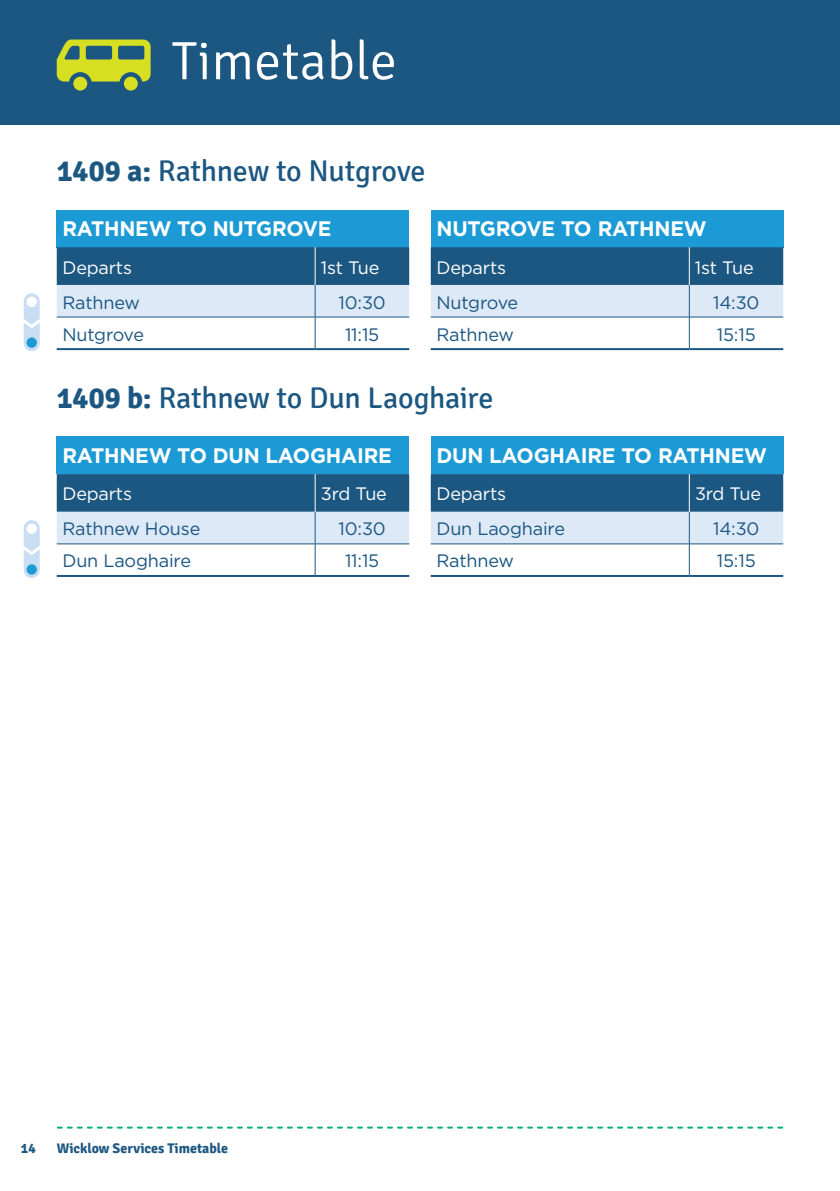
<style>
.page{position:relative;width:840px;height:1191px;background:#fff}
.page>*{position:absolute;margin:0;border:0;box-sizing:border-box;transform-origin:0 0}
.t1{font:300 54px "Signika";color:#fff}
.t2{font:30px "Signika";letter-spacing:-.01em;color:#1c5782}
.t3{font:700 21px "Gotham";letter-spacing:-.01em;color:#fff}
.t4{font:18px "Gotham";letter-spacing:-.01em;color:#1c5782}
.t5{font:18px "Gotham";letter-spacing:-.01em;color:#fff}
.t6{font:700 14px "Signika";color:#1c5782}
.s1{font-weight:700}
</style>
<div class="page">
<div style="left:0;top:0;width:839px;height:125px;background:#1c5782"></div>
<svg style="left:58px;top:1126px;width:723px;height:2px"></svg>
<div style="left:430px;top:210px;width:352px;height:37px;background:#1c9ad6"></div>
<svg style="left:430px;top:247px;width:352px;height:70px;background:#7499b7"></svg>
<hr style="left:689px;top:317px;width:93px;height:1px;background:#1c5782">
<hr style="left:689px;top:348px;width:93px;height:2px;background:#1c5782">
<hr style="left:688px;top:285px;width:1px;height:32px;background:#1c5782">
<hr style="left:430px;top:317px;width:259px;height:1px;background:#1c5782">
<hr style="left:688px;top:317px;width:1px;height:31px;background:#1c5782">
<hr style="left:430px;top:348px;width:259px;height:2px;background:#1c5782">
<hr style="left:688px;top:247px;width:1px;height:38px;background:#fff">
<div style="left:57px;top:210px;width:352px;height:37px;background:#1c9ad6"></div>
<svg style="left:57px;top:247px;width:352px;height:70px;background:#7399b7"></svg>
<hr style="left:314px;top:285px;width:1px;height:32px;background:#1c5782">
<hr style="left:57px;top:317px;width:258px;height:1px;background:#1c5782">
<hr style="left:314px;top:317px;width:1px;height:31px;background:#1c5782">
<hr style="left:57px;top:348px;width:258px;height:2px;background:#1c5782">
<hr style="left:314px;top:247px;width:1px;height:38px;background:#fff">
<hr style="left:315px;top:317px;width:94px;height:1px;background:#1c5782">
<hr style="left:315px;top:348px;width:94px;height:2px;background:#1c5782">
<div style="left:24px;top:301px;width:16px;height:42px;background:#cadef3"></div>
<div style="left:27px;top:297px;width:10px;height:10px;background:#fff;border-radius:50%"></div>
<svg style="left:23px;top:317px;width:17px;height:11px"></svg>
<div style="left:27px;top:337px;width:10px;height:11px;background:#1c9ad6;border-radius:50%"></div>
<div style="left:430px;top:437px;width:352px;height:37px;background:#1c9ad6"></div>
<svg style="left:430px;top:474px;width:352px;height:69px;background:#759ab7"></svg>
<hr style="left:689px;top:543px;width:93px;height:1px;background:#1c5782">
<hr style="left:689px;top:575px;width:93px;height:2px;background:#1c5782">
<hr style="left:688px;top:512px;width:1px;height:31px;background:#1c5782">
<hr style="left:430px;top:543px;width:259px;height:1px;background:#1c5782">
<hr style="left:688px;top:544px;width:1px;height:31px;background:#1c5782">
<hr style="left:430px;top:575px;width:259px;height:2px;background:#1c5782">
<hr style="left:688px;top:474px;width:1px;height:38px;background:#fff">
<div style="left:57px;top:437px;width:352px;height:37px;background:#1c9ad6"></div>
<svg style="left:57px;top:474px;width:352px;height:69px;background:#7499b7"></svg>
<hr style="left:314px;top:512px;width:1px;height:31px;background:#1c5782">
<hr style="left:57px;top:543px;width:258px;height:1px;background:#1c5782">
<hr style="left:314px;top:544px;width:1px;height:31px;background:#1c5782">
<hr style="left:57px;top:575px;width:258px;height:2px;background:#1c5782">
<hr style="left:314px;top:474px;width:1px;height:38px;background:#fff">
<hr style="left:315px;top:543px;width:94px;height:1px;background:#1c5782">
<hr style="left:315px;top:575px;width:94px;height:2px;background:#1c5782">
<div style="left:24px;top:528px;width:16px;height:42px;background:#cadef3"></div>
<div style="left:27px;top:523px;width:10px;height:11px;background:#fff;border-radius:50%"></div>
<svg style="left:23px;top:544px;width:17px;height:11px"></svg>
<div style="left:27px;top:564px;width:10px;height:10px;background:#1c9ad6;border-radius:50%"></div>
<svg style="left:57px;top:40px;width:93px;height:42px"></svg>
<div style="left:124px;top:77px;width:14px;height:14px;background:#d7df23;border-radius:50%"></div>
<div style="left:73px;top:77px;width:14px;height:14px;background:#d7df23;border-radius:50%"></div>
<h1 class="t1" style="left:171px;top:31px;width:227px">Timetable</h1>
<h2 class="t2" style="left:57px;top:154px;width:370px"><span class="s1">1409 a:</span> Rathnew to Nutgrove</h2>
<p class="t3" style="left:62px;top:216px;width:270px">RATHNEW TO NUTGROVE</p>
<p class="t5" style="left:62px;top:257px;width:71px">Departs</p>
<p class="t5" style="left:320px;top:257px;width:60px">1st Tue</p>
<p class="t4" style="left:62px;top:292px;width:79px">Rathnew</p>
<p class="t4" style="left:338px;top:292px;width:49px">10:30</p>
<p class="t4" style="left:62px;top:324px;width:83px">Nutgrove</p>
<p class="t4" style="left:345px;top:324px;width:36px">11:15</p>
<p class="t3" style="left:436px;top:216px;width:272px">NUTGROVE TO RATHNEW</p>
<p class="t5" style="left:436px;top:257px;width:71px">Departs</p>
<p class="t5" style="left:694px;top:257px;width:60px">1st Tue</p>
<p class="t4" style="left:436px;top:292px;width:83px">Nutgrove</p>
<p class="t4" style="left:712px;top:292px;width:48px">14:30</p>
<p class="t4" style="left:436px;top:324px;width:79px">Rathnew</p>
<p class="t4" style="left:716px;top:324px;width:40px">15:15</p>
<h2 class="t2" style="left:57px;top:381px;width:438px"><span class="s1">1409 b:</span> Rathnew to Dun Laoghaire</h2>
<p class="t3" style="left:62px;top:443px;width:331px">RATHNEW TO DUN LAOGHAIRE</p>
<p class="t5" style="left:62px;top:484px;width:71px">Departs</p>
<p class="t5" style="left:320px;top:484px;width:68px">3rd Tue</p>
<p class="t4" style="left:62px;top:519px;width:139px">Rathnew House</p>
<p class="t4" style="left:338px;top:519px;width:49px">10:30</p>
<p class="t4" style="left:62px;top:551px;width:130px">Dun Laoghaire</p>
<p class="t4" style="left:345px;top:551px;width:36px">11:15</p>
<p class="t3" style="left:436px;top:443px;width:332px">DUN LAOGHAIRE TO RATHNEW</p>
<p class="t5" style="left:436px;top:484px;width:71px">Departs</p>
<p class="t5" style="left:694px;top:484px;width:68px">3rd Tue</p>
<p class="t4" style="left:436px;top:519px;width:130px">Dun Laoghaire</p>
<p class="t4" style="left:712px;top:519px;width:48px">14:30</p>
<p class="t4" style="left:436px;top:551px;width:79px">Rathnew</p>
<p class="t4" style="left:716px;top:551px;width:40px">15:15</p>
<p class="t6" style="left:21px;top:1140px;width:16px">14</p>
<p class="t6" style="left:57px;top:1140px;width:173px">Wicklow Services Timetable</p>
</div>
